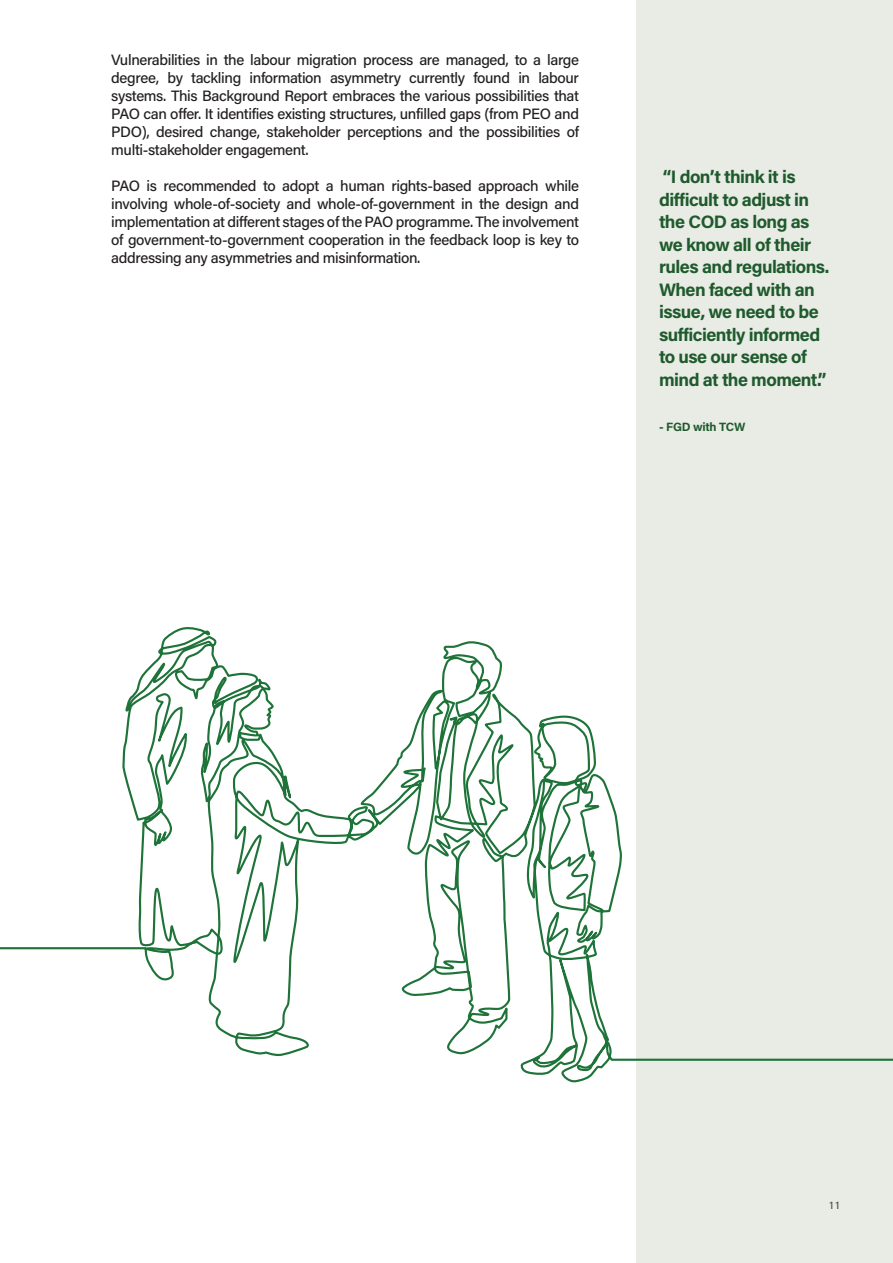
<style>
.page{position:relative;width:893px;height:1263px;background:#fff}
.page>*{position:absolute;margin:0;border:0;box-sizing:border-box;transform-origin:0 0}
.Footer_Page_Numbers{font:700 18px/22.5px "Acumin Pro";letter-spacing:-.03em;color:#1f5a2d}
.Box_Paragraph{font:500 15px/18px "Acumin Pro";letter-spacing:-.025em;color:#231f20;text-align:justify}
.Footer_Page_Numbers-2{font:700 12px "Acumin Pro";letter-spacing:-.02em;color:#1f5a2d}
.t1{font:500 10.5px "Acumin Pro";color:#231f20}
</style>
<div class="page">
<div style="left:636px;top:0;width:257px;height:1263px;background:#e8ece5"></div>
<svg style="left:0;top:627px;width:893px;height:456px"></svg>
<p class="Box_Paragraph" style="left:111px;top:50px;width:469px">Vulnerabilities in the labour migration process are managed, to a large degree, by tackling information asymmetry currently found in labour systems. This Background Report embraces the various possibilities that PAO can offer. It identifies existing structures, unfilled gaps (from PEO and PDO), desired change, stakeholder perceptions and the possibilities of multi-stakeholder engagement.</p>
<p class="Box_Paragraph" style="left:111px;top:176px;width:469px">PAO is recommended to adopt a human rights-based approach while involving whole-of-society and whole-of-government in the design and implementation at different stages of the PAO programme. The involvement of government-to-government cooperation in the feedback loop is key to addressing any asymmetries and misinformation.</p>
<p class="Footer_Page_Numbers" style="left:659px;top:165px;width:172px">“I don’t think it is difficult to adjust in the COD as long as we know all of their rules and regulations.<br>When faced with an issue, we need to be sufficiently informed to use our sense of mind at the moment.”</p>
<p class="Footer_Page_Numbers-2" style="left:659px;top:418px;width:88px">- FGD with TCW</p>
<p class="t1" style="left:829px;top:1198px;width:11px">11</p>
</div>
